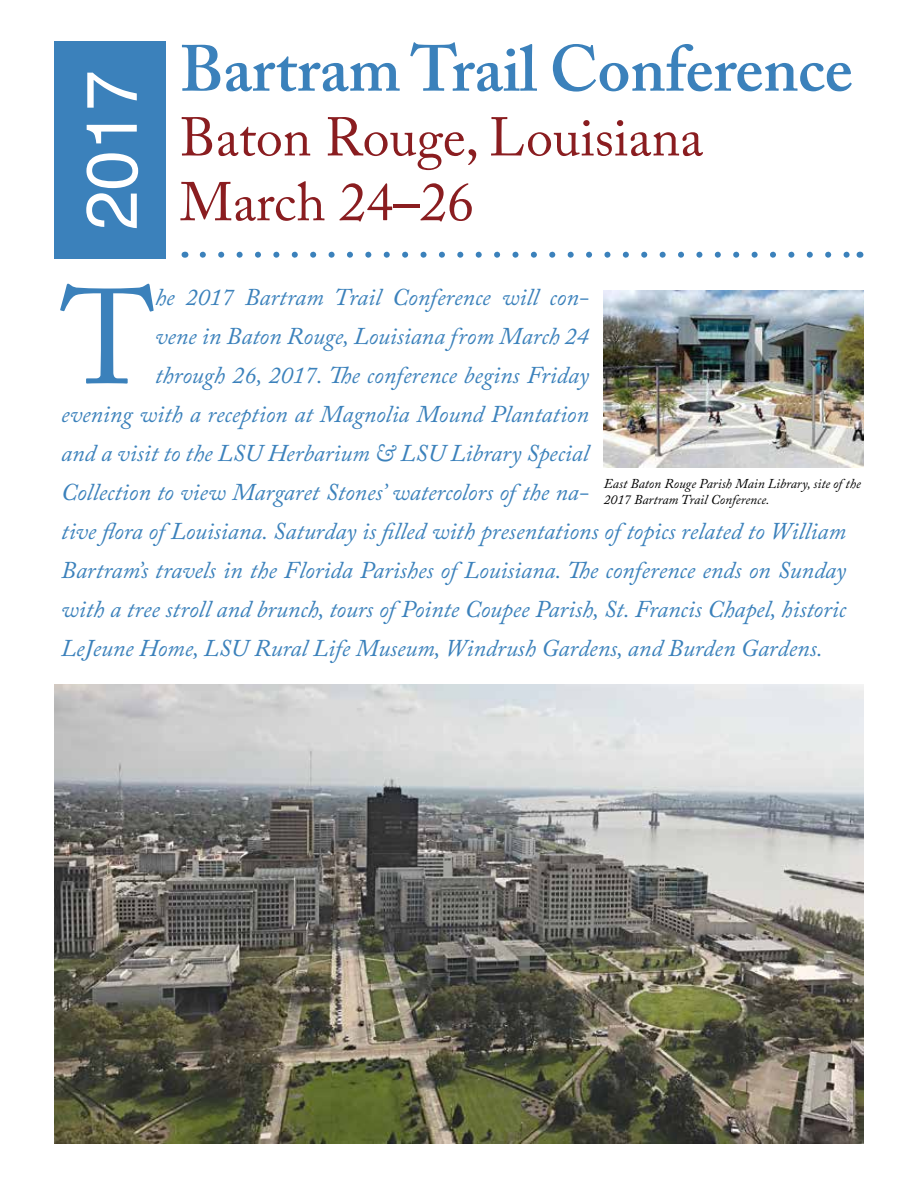
<style>
.page{position:relative;width:918px;height:1188px;background:#fff}
.page>*{position:absolute;margin:0;border:0;box-sizing:border-box;transform-origin:0 0}
.t1{font:133.65px "Adobe Caslon Pro";color:#3b81bb}
.t2{font:72px "Helvetica";color:#fff}
.t3{font:600 64.5px "Adobe Caslon Pro";letter-spacing:-.005em;color:#3b81bb}
.t4{font:54px "Adobe Caslon Pro";color:#8a1d20}
.t5{font:italic 24px "Adobe Caslon Pro";color:#3b81bb}
.t6{font:italic 13.5px/16.2px "Adobe Caslon Pro";color:#000}
</style>
<div class="page">
<div style="left:54px;top:41px;width:112px;height:218px;background:#3b81bb"></div>
<svg style="left:203px;top:252px;width:647px;height:6px"></svg>
<img style="left:604px;top:291px;width:260px;height:177px">
<img style="left:55px;top:684px;width:808px;height:460px">
<h2 class="t2" style="left:56px;top:230px;width:162px;rotate:-90deg">2017</h2>
<h3 class="t3" style="left:180px;top:31px;width:674px">Bartram Trail Conference</h3>
<h3 class="t4" style="left:180px;top:105px;width:525px">Baton Rouge, Louisiana</h3>
<h3 class="t4" style="left:180px;top:170px;width:296px">March 24–26</h3>
<h1 class="t1" style="left:61px;top:259px;width:95px">T</h1>
<p class="t5" style="left:155px;top:283px;width:435px">he 2017 Bartram Trail Conference will con-</p>
<p class="t5" style="left:155px;top:322px;width:435px">vene in Baton Rouge, Louisiana from March 24</p>
<p class="t5" style="left:155px;top:361px;width:435px">through 26, 2017. The conference begins Friday</p>
<p class="t5" style="left:61px;top:400px;width:529px">evening with a reception at Magnolia Mound Plantation</p>
<p class="t5" style="left:61px;top:439px;width:529px">and a visit to the LSU Herbarium &amp; LSU Library Special</p>
<p class="t5" style="left:61px;top:478px;width:529px">Collection to view Margaret Stones’ watercolors of the na-</p>
<p class="t5" style="left:61px;top:517px;width:786px">tive flora of Louisiana. Saturday is filled with presentations of topics related to William</p>
<p class="t5" style="left:61px;top:556px;width:786px">Bartram’s travels in the Florida Parishes of Louisiana. The conference ends on Sunday</p>
<p class="t5" style="left:61px;top:595px;width:786px">with a tree stroll and brunch, tours of Pointe Coupee Parish, St. Francis Chapel, historic</p>
<p class="t5" style="left:61px;top:634px;width:763px">LeJeune Home, LSU Rural Life Museum, Windrush Gardens, and Burden Gardens.</p>
<p class="t6" style="left:604px;top:475px;width:258px">East Baton Rouge Parish Main Library, site of the<br>2017 Bartram Trail Conference.</p>
</div>
